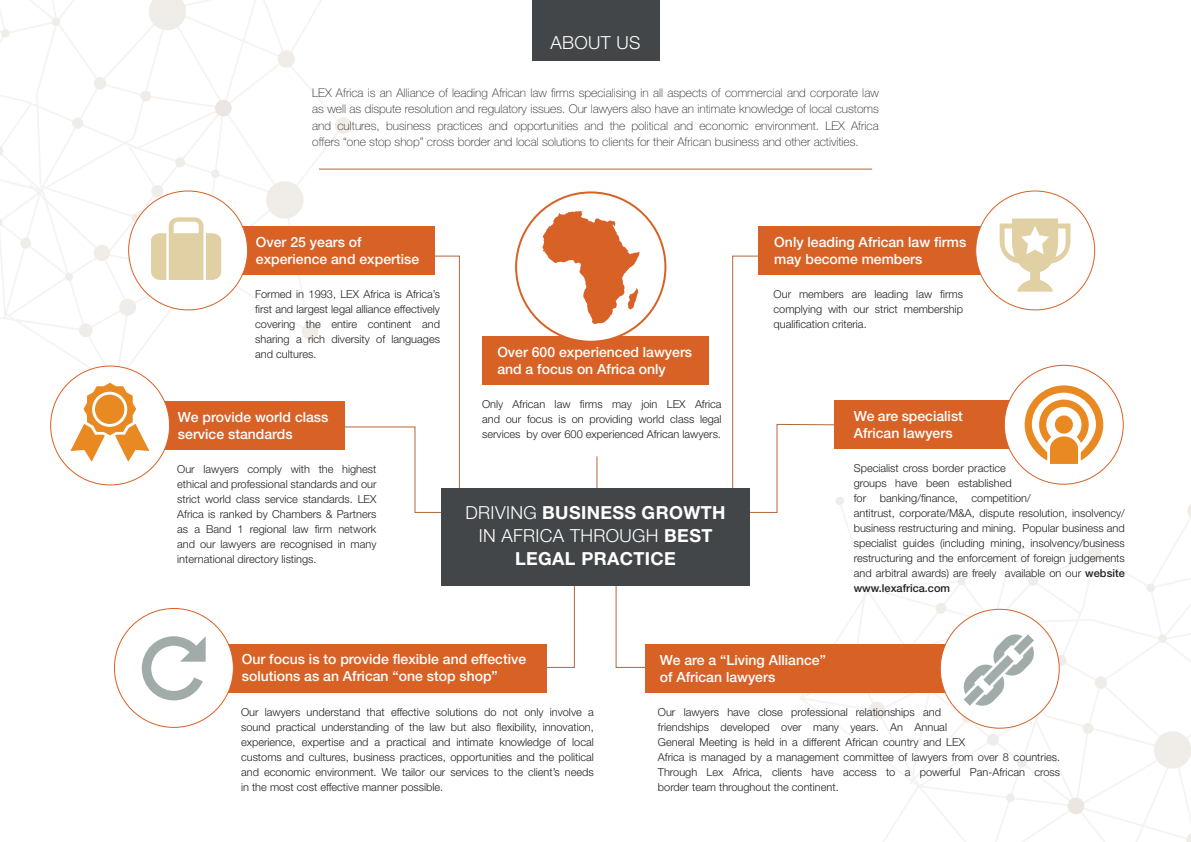
<style>
.page{position:relative;width:1191px;height:842px;background:#fff}
.page>*{position:absolute;margin:0;border:0;box-sizing:border-box;transform-origin:0 0}
.Company_name{font:700 18px/23px "Helvetica Neue LT Std";letter-spacing:.02em;color:#fff;text-align:center}
.Company_name-2{font:300 18px "Helvetica Neue LT Std";letter-spacing:.02em;color:#fff}
.Body{font:500 14px/17px "Helvetica Neue LT Std";color:#fff}
.t1{font:100 12px/16.4px "Helvetica Neue LT Std";color:#231f20;text-align:justify}
.Body-2{font:300 11px/15px "Helvetica Neue LT Std";color:#231f20;text-align:justify}
.s1{font-weight:300}
.s2{font-weight:500}
</style>
<div class="page">
<svg style="left:797px;top:545px;width:394px;height:297px"></svg>
<svg style="left:1148px;top:587px;width:16px;height:53px"></svg>
<div style="left:835px;top:497px;width:9px;height:8px;background:#f0ece8;border-radius:50%"></div>
<div style="left:987px;top:734px;width:12px;height:12px;background:#f0ece8;border-radius:50%"></div>
<div style="left:868px;top:702px;width:17px;height:17px;background:#f0ece8;border-radius:50%"></div>
<div style="left:1094px;top:676px;width:13px;height:13px;background:#f0ece8;border-radius:50%"></div>
<div style="left:1087px;top:547px;width:14px;height:14px;background:#f0ece8;border-radius:50%"></div>
<div style="left:1017px;top:758px;width:9px;height:10px;background:#f0ece8;border-radius:50%"></div>
<svg style="left:1187px;top:504px;width:4px;height:15px"></svg>
<div style="left:1082px;top:723px;width:11px;height:11px;background:#f0ece8;border-radius:50%"></div>
<svg style="left:962px;top:714px;width:8px;height:9px"></svg>
<div style="left:1006px;top:793px;width:8px;height:9px;background:#f0ece8;border-radius:50%"></div>
<div style="left:1146px;top:584px;width:9px;height:8px;background:#f0ece8;border-radius:50%"></div>
<div style="left:1158px;top:634px;width:8px;height:9px;background:#f0ece8;border-radius:50%"></div>
<svg style="left:1074px;top:729px;width:117px;height:113px"></svg>
<div style="left:1067px;top:798px;width:17px;height:16px;background:#ebe6e2;border-radius:50%"></div>
<svg style="left:0;top:0;width:288px;height:387px"></svg>
<svg style="left:4px;top:20px;width:54px;height:15px"></svg>
<div style="left:151px;top:185px;width:12px;height:12px;background:#f0ece8;border-radius:50%"></div>
<div style="left:79px;top:323px;width:14px;height:14px;background:#f0ece8;border-radius:50%"></div>
<div style="left:65px;top:273px;width:8px;height:8px;background:#f0ece8;border-radius:50%"></div>
<div style="left:119px;top:299px;width:17px;height:17px;background:#f0ece8;border-radius:50%"></div>
<div style="left:94px;top:77px;width:12px;height:13px;background:#f0ece8;border-radius:50%"></div>
<div style="left:72px;top:118px;width:11px;height:11px;background:#f0ece8;border-radius:50%"></div>
<div style="left:175px;top:157px;width:10px;height:10px;background:#f0ece8;border-radius:50%"></div>
<div style="left:335px;top:117px;width:17px;height:17px;background:#f0ece8;border-radius:50%"></div>
<div style="left:301px;top:323px;width:17px;height:17px;background:#f0ece8;border-radius:50%"></div>
<div style="left:277px;top:50px;width:18px;height:18px;background:#f0ece8;border-radius:50%"></div>
<div style="left:94px;top:245px;width:16px;height:16px;background:#f0ece8;border-radius:50%"></div>
<svg style="left:264px;top:179px;width:40px;height:42px"></svg>
<div style="left:140px;top:91px;width:11px;height:10px;background:#f0ece8;border-radius:50%"></div>
<svg style="left:132px;top:213px;width:8px;height:9px"></svg>
<div style="left:211px;top:170px;width:8px;height:8px;background:#f0ece8;border-radius:50%"></div>
<div style="left:1px;top:29px;width:9px;height:9px;background:#f0ece8;border-radius:50%"></div>
<svg style="left:0;top:102px;width:71px;height:217px"></svg>
<div style="left:52px;top:17px;width:8px;height:9px;background:#f0ece8;border-radius:50%"></div>
<svg style="left:147px;top:0;width:140px;height:110px"></svg>
<div style="left:215px;top:100px;width:17px;height:16px;background:#ebe6e2;border-radius:50%"></div>
<svg style="left:615px;top:585px;width:35px;height:83px"></svg>
<svg style="left:544px;top:585px;width:31px;height:83px"></svg>
<svg style="left:344px;top:423px;width:494px;height:90px"></svg>
<hr style="left:596px;top:456px;width:1px;height:36px;background:#b56639">
<svg style="left:432px;top:255px;width:28px;height:242px"></svg>
<svg style="left:731px;top:255px;width:28px;height:243px"></svg>
<div style="left:223px;top:226px;width:211px;height:49px;background:#d86126"></div>
<div style="left:209px;top:644px;width:337px;height:48px;background:#d86126"></div>
<div style="left:645px;top:644px;width:338px;height:48px;background:#d86126"></div>
<div style="left:145px;top:401px;width:199px;height:49px;background:#d86126"></div>
<div style="left:482px;top:336px;width:227px;height:49px;background:#d86126"></div>
<div style="left:758px;top:226px;width:227px;height:49px;background:#d86126"></div>
<div style="left:833px;top:401px;width:178px;height:48px;background:#d86126"></div>
<div style="left:532px;top:0;width:127px;height:61px;background:#434648"></div>
<div style="left:441px;top:488px;width:308px;height:97px;background:#434648"></div>
<hr style="left:319px;top:169px;width:553px;height:1px;background:#b56639">
<div style="left:129px;top:191px;width:118px;height:119px;background:#fff;border-radius:50%"></div>
<div style="left:114px;top:608px;width:119px;height:119px;background:#fff;border-radius:50%"></div>
<div style="left:51px;top:366px;width:119px;height:119px;background:#fff;border-radius:50%"></div>
<div style="left:516px;top:192px;width:149px;height:150px;background:#fff;border-radius:50%"></div>
<div style="left:975px;top:191px;width:119px;height:119px;background:#fff;border-radius:50%"></div>
<div style="left:940px;top:609px;width:119px;height:119px;background:#fff;border-radius:50%"></div>
<div style="left:1004px;top:365px;width:119px;height:119px;background:#fff;border-radius:50%"></div>
<svg style="left:151px;top:217px;width:70px;height:63px"></svg>
<svg style="left:70px;top:383px;width:79px;height:79px"></svg>
<svg style="left:142px;top:636px;width:64px;height:64px"></svg>
<svg style="left:865px;top:543px;width:217px;height:163px"></svg>
<svg style="left:542px;top:211px;width:97px;height:113px"></svg>
<svg style="left:999px;top:218px;width:71px;height:74px"></svg>
<svg style="left:1024px;top:385px;width:79px;height:79px"></svg>
<p class="Company_name-2" style="left:550px;top:31px;width:92px">ABOUT US</p>
<p class="t1" style="left:312px;top:84px;width:568px">LEX Africa is an Alliance of leading African law firms specialising in all aspects of commercial and corporate law as well as dispute resolution and regulatory issues. Our lawyers also have an intimate knowledge of local customs and cultures, business practices and opportunities and the political and economic environment. LEX Africa offers “one stop shop” cross border and local solutions to clients for their African business and other activities.</p>
<p class="Body" style="left:256px;top:233px;width:165px">Over 25 years of experience and expertise</p>
<p class="Body-2" style="left:255px;top:286px;width:186px">Formed in 1993, LEX Africa is Africa’s first and largest legal alliance effectively covering the entire continent and sharing a rich diversity of languages and cultures.</p>
<p class="Body" style="left:178px;top:408px;width:152px">We provide world class service standards</p>
<p class="Body-2" style="left:177px;top:461px;width:201px">Our lawyers comply with the highest ethical and professional standards and our strict world class service standards. LEX Africa is ranked by Chambers &amp; Partners as a Band 1 regional law firm network and our lawyers are recognised in many international directory listings.</p>
<p class="Body" style="left:497px;top:343px;width:196px">Over 600 experienced lawyers and a focus on Africa only</p>
<p class="Body-2" style="left:482px;top:396px;width:241px">Only African law firms may join LEX Africa and our focus is on providing world class legal services by over 600 experienced African lawyers.</p>
<p class="Company_name" style="left:465px;top:501px;width:261px"><span class="s1">DRIVING</span> BUSINESS GROWTH<br><span class="s1">IN AFRICA THROUGH</span> BEST<br>LEGAL PRACTICE</p>
<p class="Body" style="left:774px;top:233px;width:193px">Only leading African law firms may become members</p>
<p class="Body-2" style="left:773px;top:286px;width:191px">Our members are leading law firms complying with our strict membership qualification criteria.</p>
<p class="Body" style="left:853px;top:407px;width:111px">We are specialist<br>African lawyers</p>
<p class="Body-2" style="left:853px;top:461px;width:273px;text-align:left">Specialist cross border practice<br>groups have been established<br>for banking/finance, competition/<br>antitrust, corporate/M&amp;A, dispute resolution, insolvency/ business restructuring and mining. Popular business and specialist guides (including mining, insolvency/business restructuring and the enforcement of foreign judgements and arbitral awards) are freely available on our <span class="s2">website www.lexafrica.com</span></p>
<p class="Body" style="left:242px;top:650px;width:286px">Our focus is to provide flexible and effective solutions as an African “one stop shop”</p>
<p class="Body-2" style="left:241px;top:704px;width:354px">Our lawyers understand that effective solutions do not only involve a sound practical understanding of the law but also flexibility, innovation, experience, expertise and a practical and intimate knowledge of local customs and cultures, business practices, opportunities and the political and economic environment. We tailor our services to the client’s needs in the most cost effective manner possible.</p>
<p class="Body" style="left:660px;top:651px;width:168px">We are a “Living Alliance”</p>
<p class="Body" style="left:660px;top:668px;width:117px">of African lawyers</p>
<p class="Body-2" style="left:658px;top:704px;width:404px;text-align:left">Our lawyers have close professional relationships and<br>friendships developed over many years. An Annual<br>General Meeting is held in a different African country and LEX<br>Africa is managed by a management committee of lawyers from over 8 countries.<br>Through Lex Africa, clients have access to a powerful Pan-African cross border team throughout the continent.</p>
</div>
